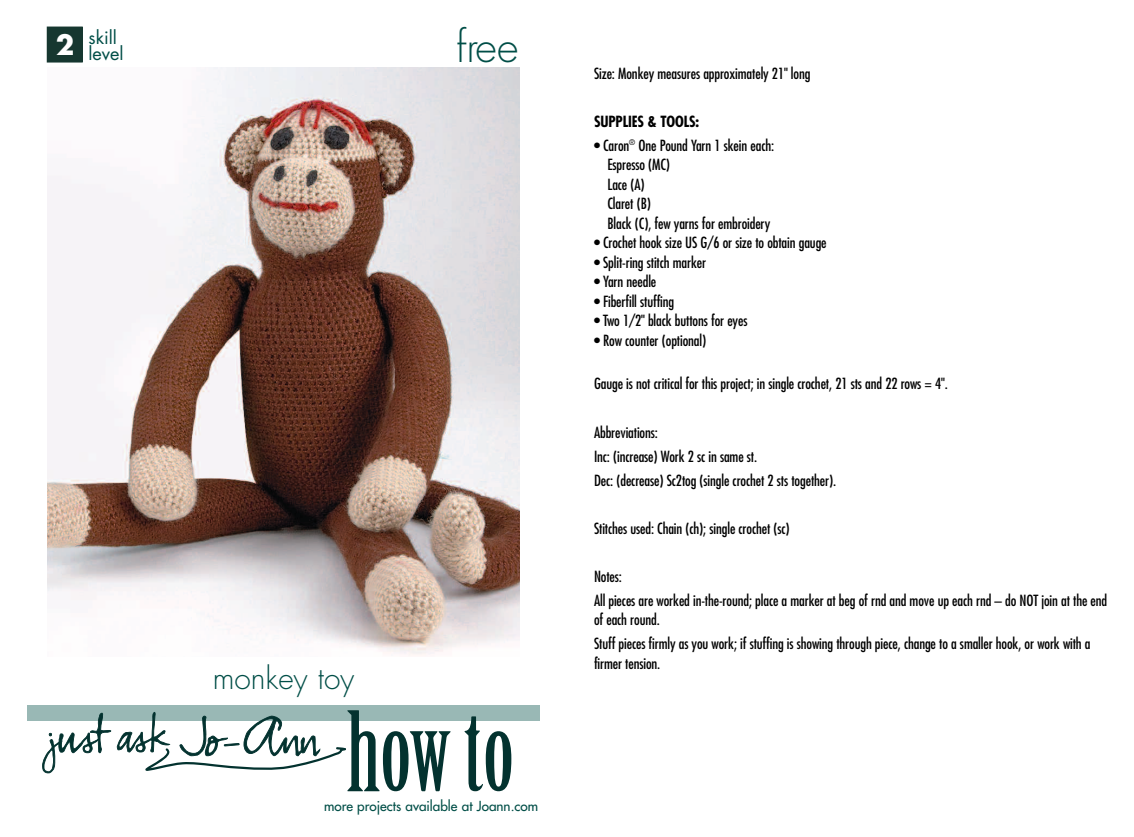
<style>
.page{position:relative;width:1134px;height:837px;background:#fff}
.page>*{position:absolute;margin:0;border:0;box-sizing:border-box;transform-origin:0 0}
.t1{font:300 42px "Futura";color:#004e47}
.t2{font:300 30px "Futura";color:#004e47}
.t3{font:700 27px "Futura";color:#fff}
.t4{font:18px/16.5px "Futura";color:#004e47}
.t5{font:condensed 15px/19.5px "Futura";letter-spacing:-.01em;color:#000}
.t6{font:700 condensed 15px "Futura";letter-spacing:-.01em;color:#000}
.t7{font:13.5px "Futura";color:#004e47}
</style>
<div class="page">
<div style="left:27px;top:705px;width:513px;height:16px;background:#99b8b5"></div>
<img style="left:47px;top:68px;width:473px;height:587px">
<svg style="left:42px;top:713px;width:69px;height:60px"></svg>
<div style="left:47px;top:27px;width:35px;height:35px;background:#163730"></div>
<svg style="left:117px;top:710px;width:334px;height:81px"></svg>
<svg style="left:464px;top:716px;width:47px;height:75px"></svg>
<h3 class="t3" style="left:56px;top:33px;width:20px">2</h3>
<h1 class="t1" style="left:456px;top:27px;width:63px">free</h1>
<p class="t4" style="left:89px;top:30px;width:37px">skill level</p>
<h2 class="t2" style="left:213px;top:664px;width:143px">monkey toy</h2>
<p class="t7" style="left:324px;top:799px;width:216px">more projects available at Joann.com</p>
<p class="t5" style="left:594px;top:64px;width:218px">Size: Monkey measures approximately 21" long</p>
<p class="t6" style="left:594px;top:115px;width:107px">SUPPLIES &amp; TOOLS:</p>
<p class="t5" style="left:608px;top:137px;width:168px;text-indent:-14px">• Caron<sup>®</sup> One Pound Yarn 1 skein each:<br>Espresso (MC)<br>Lace (A)<br>Claret (B)<br>Black (C), few yarns for embroidery</p>
<p class="t5" style="left:594px;top:234px;width:234px">• Crochet hook size US G/6 or size to obtain gauge</p>
<p class="t5" style="left:594px;top:254px;width:114px">• Split-ring stitch marker</p>
<p class="t5" style="left:594px;top:273px;width:64px">• Yarn needle</p>
<p class="t5" style="left:594px;top:293px;width:82px">• Fiberfill stuffing</p>
<p class="t5" style="left:594px;top:312px;width:155px">• Two 1/2" black buttons for eyes</p>
<p class="t5" style="left:594px;top:332px;width:114px">• Row counter (optional)</p>
<p class="t5" style="left:594px;top:375px;width:355px">Gauge is not critical for this project; in single crochet, 21 sts and 22 rows = 4".</p>
<p class="t5" style="left:594px;top:421px;width:244px;line-height:24px">Abbreviations:<br>Inc: (increase) Work 2 sc in same st.<br>Dec: (decrease) Sc2tog (single crochet 2 sts together).</p>
<p class="t5" style="left:594px;top:519px;width:197px">Stitches used: Chain (ch); single crochet (sc)</p>
<p class="t5" style="left:594px;top:565px;width:515px;line-height:24px">Notes:<br>All pieces are worked in-the-round; place a marker at beg of rnd and move up each rnd – do NOT join at the end</p>
<p class="t5" style="left:594px;top:609px;width:498px;line-height:24px">of each round.<br>Stuff pieces firmly as you work; if stuffing is showing through piece, change to a smaller hook, or work with a</p>
<p class="t5" style="left:594px;top:654px;width:68px">firmer tension.</p>
</div>
